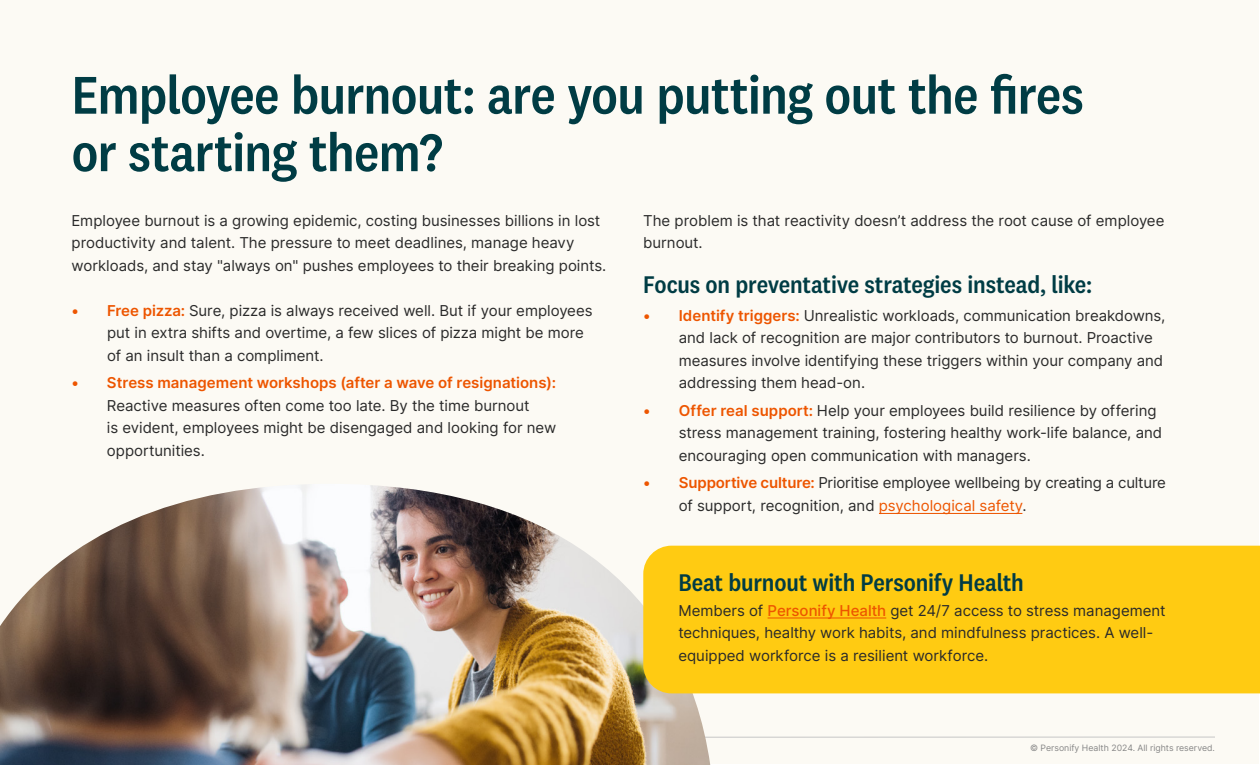
<style>
.page{position:relative;width:1260px;height:765px;background:#fff}
.page>*{position:absolute;margin:0;border:0;box-sizing:border-box;transform-origin:0 0}
.t1{font:500 55px/57.5px "National 2 Narrow";letter-spacing:-.015em;color:#003c44}
.t2{font:500 25px "National 2 Narrow";letter-spacing:-.005em;color:#003c44}
.t3{font:15px/22.5px "Inter";color:#2a2a2a}
.t4{font:600 15px "Inter";color:#ed5500}
.t5{font:8.75px "Inter";color:#878787}
.s1{font-weight:600;color:#ed5500}
.s2{color:#ed5500}
.s3{font-weight:500;color:#ed5500}
</style>
<div class="page">
<div style="left:1px;top:1px;width:1258px;height:763px;background:#fcfaf4"></div>
<hr style="left:45px;top:737px;width:1170px;height:1px;background:#c6c6c6">
<img style="left:0;top:484px;width:710px;height:281px">
<hr style="left:879px;top:513px;width:143px;height:1px;background:#ed5500">
<div style="left:643px;top:546px;width:617px;height:147px;background:#ffcb12"></div>
<hr style="left:768px;top:617px;width:118px;height:2px;background:#ed5500">
<h1 class="t1" style="left:72px;top:66px;width:1014px">Employee burnout: are you putting out the fires or starting them?</h1>
<p class="t3" style="left:72px;top:209px;width:536px">Employee burnout is a growing epidemic, costing businesses billions in lost productivity and talent. The pressure to meet deadlines, manage heavy workloads, and stay "always on" pushes employees to their breaking points.</p>
<p class="t3" style="left:107px;top:299px;width:487px;text-indent:-35px"><span class="s1">• Free pizza:</span> Sure, pizza is always received well. But if your employees put in extra shifts and overtime, a few slices of pizza might be more of an insult than a compliment.</p>
<p class="t4" style="left:72px;top:372px;width:486px">• Stress management workshops (after a wave of resignations):</p>
<p class="t3" style="left:107px;top:394px;width:451px">Reactive measures often come too late. By the time burnout<br>is evident, employees might be disengaged and looking for new opportunities.</p>
<p class="t3" style="left:643px;top:209px;width:523px">The problem is that reactivity doesn’t address the root cause of employee burnout.</p>
<h2 class="t2" style="left:643px;top:271px;width:450px">Focus on preventative strategies instead, like:</h2>
<p class="t3" style="left:679px;top:304px;width:488px;text-indent:-35px"><span class="s1">• Identify triggers:</span> Unrealistic workloads, communication breakdowns, and lack of recognition are major contributors to burnout. Proactive measures involve identifying these triggers within your company and addressing them head-on.</p>
<p class="t3" style="left:679px;top:399px;width:485px;text-indent:-35px"><span class="s1">• Offer real support:</span> Help your employees build resilience by offering stress management training, fostering healthy work-life balance, and encouraging open communication with managers.</p>
<p class="t3" style="left:679px;top:471px;width:489px;text-indent:-35px"><span class="s1">• Supportive culture:</span> Prioritise employee wellbeing by creating a culture of support, recognition, and <span class="s2">psychological safety</span>.</p>
<h2 class="t2" style="left:678px;top:568px;width:347px">Beat burnout with Personify Health</h2>
<p class="t3" style="left:678px;top:598px;width:489px">Members of <span class="s3">Personify Health</span> get 24/7 access to stress management techniques, healthy work habits, and mindfulness practices. A well&shy;equipped workforce is a resilient workforce.</p>
<p class="t5" style="left:1030px;top:741px;width:186px">© Personify Health 2024. All rights reserved.</p>
</div>
